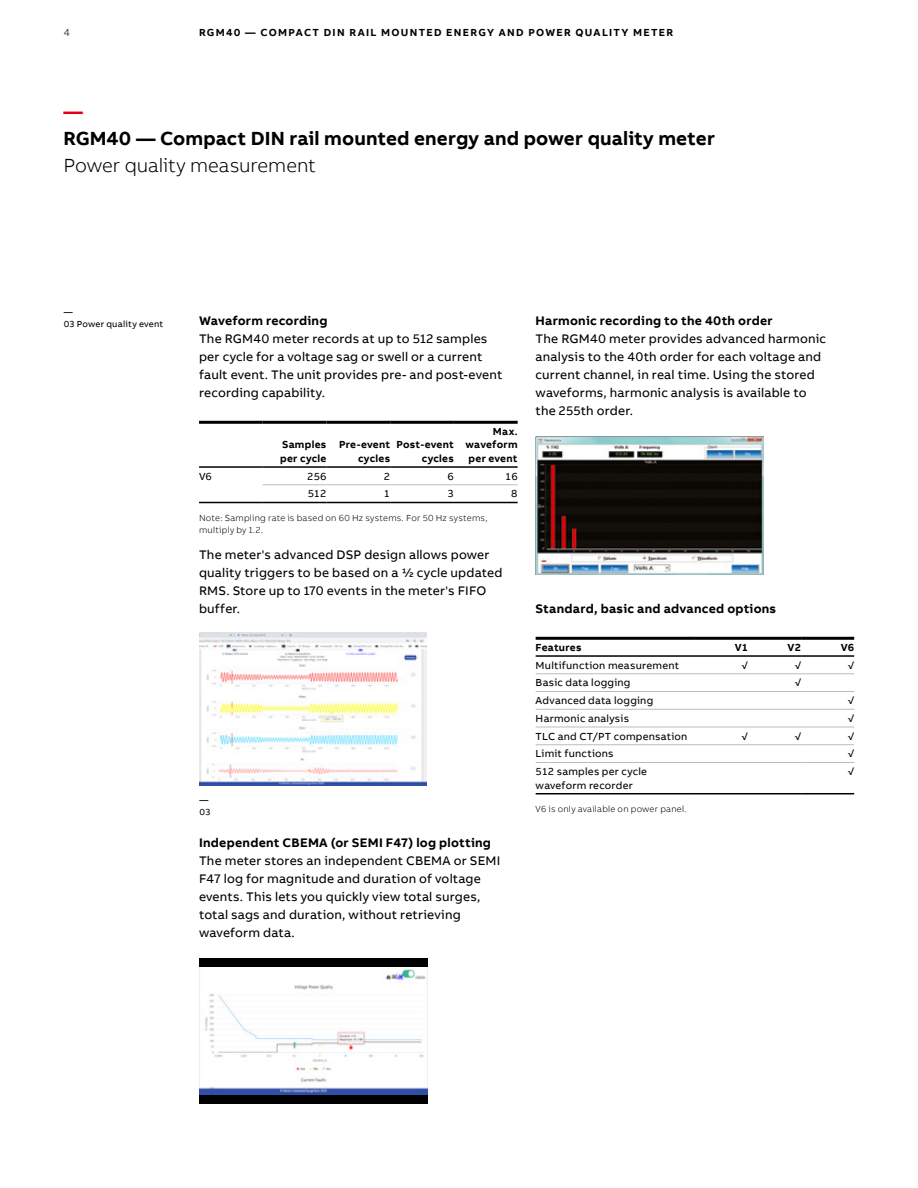
<style>
.page{position:relative;width:918px;height:1188px;background:#fff}
.page>*{position:absolute;margin:0;border:0;box-sizing:border-box;transform-origin:0 0}
.t1{font:700 19.5px "AB Bvoice";letter-spacing:.005em;color:#000}
.t2{font:300 19.5px "AB Bvoice";letter-spacing:-.005em;color:#000}
.t3{font:700 19.5px "AB Bvoice";color:#e30015}
.t4{font:12.75px/18px "AB Bvoice";letter-spacing:.015em;color:#000}
.t5{font:700 12.75px "AB Bvoice";letter-spacing:.02em;color:#000}
.t6{font:10.5px/13.5px "AB Bvoice";letter-spacing:.02em;color:#000}
.t7{font:700 10.5px/13.5px "AB Bvoice";letter-spacing:.03em;color:#000;text-align:right}
.t8{font:700 10.5px "AB Bvoice";letter-spacing:.125em;color:#000}
.t9{font:300 10.5px "AB Bvoice";color:#000}
.t10{font:300 9px/12px "AB Bvoice";letter-spacing:.025em;color:#000}
.t11{font:9px/12px "AB Bvoice";letter-spacing:.025em;color:#000}
</style>
<div class="page">
<hr style="left:199px;top:421px;width:64px;height:3px;background:#000">
<hr style="left:263px;top:421px;width:63px;height:3px;background:#000">
<hr style="left:326px;top:421px;width:64px;height:3px;background:#000">
<hr style="left:390px;top:421px;width:64px;height:3px;background:#000">
<hr style="left:454px;top:421px;width:64px;height:3px;background:#000">
<hr style="left:199px;top:466px;width:64px;height:2px;background:#000">
<hr style="left:263px;top:466px;width:63px;height:2px;background:#000">
<hr style="left:326px;top:466px;width:64px;height:2px;background:#000">
<hr style="left:390px;top:466px;width:64px;height:2px;background:#000">
<hr style="left:454px;top:466px;width:64px;height:2px;background:#000">
<hr style="left:263px;top:502px;width:63px;height:1px;background:#000">
<hr style="left:326px;top:502px;width:64px;height:1px;background:#000">
<hr style="left:390px;top:502px;width:64px;height:1px;background:#000">
<hr style="left:454px;top:502px;width:64px;height:1px;background:#000">
<hr style="left:263px;top:484px;width:63px;height:1px;background:#bbbcbc">
<hr style="left:326px;top:484px;width:64px;height:1px;background:#bbbcbc">
<hr style="left:390px;top:484px;width:64px;height:1px;background:#bbbcbc">
<hr style="left:454px;top:484px;width:64px;height:1px;background:#bbbcbc">
<hr style="left:199px;top:502px;width:64px;height:1px;background:#000">
<img style="left:199px;top:633px;width:228px;height:153px">
<div style="left:199px;top:958px;width:229px;height:146px;background:#000"></div>
<img style="left:199px;top:967px;width:229px;height:128px">
<img style="left:536px;top:436px;width:227px;height:139px">
<hr style="left:536px;top:637px;width:159px;height:3px;background:#000">
<hr style="left:695px;top:637px;width:53px;height:3px;background:#000">
<hr style="left:748px;top:637px;width:53px;height:3px;background:#000">
<hr style="left:801px;top:637px;width:53px;height:3px;background:#000">
<hr style="left:536px;top:655px;width:159px;height:2px;background:#000">
<hr style="left:695px;top:655px;width:53px;height:2px;background:#000">
<hr style="left:748px;top:655px;width:53px;height:2px;background:#000">
<hr style="left:801px;top:655px;width:53px;height:2px;background:#000">
<hr style="left:536px;top:793px;width:159px;height:1px;background:#000">
<hr style="left:695px;top:793px;width:53px;height:1px;background:#000">
<hr style="left:748px;top:793px;width:53px;height:1px;background:#000">
<hr style="left:801px;top:793px;width:53px;height:1px;background:#000">
<hr style="left:536px;top:673px;width:159px;height:1px;background:#bbbcbc">
<hr style="left:695px;top:673px;width:53px;height:1px;background:#bbbcbc">
<hr style="left:748px;top:673px;width:53px;height:1px;background:#bbbcbc">
<hr style="left:801px;top:673px;width:53px;height:1px;background:#bbbcbc">
<hr style="left:536px;top:691px;width:159px;height:1px;background:#bbbcbc">
<hr style="left:695px;top:691px;width:53px;height:1px;background:#bbbcbc">
<hr style="left:748px;top:691px;width:53px;height:1px;background:#bbbcbc">
<hr style="left:801px;top:691px;width:53px;height:1px;background:#bbbcbc">
<hr style="left:536px;top:709px;width:159px;height:1px;background:#bbbcbc">
<hr style="left:695px;top:709px;width:53px;height:1px;background:#bbbcbc">
<hr style="left:748px;top:709px;width:53px;height:1px;background:#bbbcbc">
<hr style="left:801px;top:709px;width:53px;height:1px;background:#bbbcbc">
<hr style="left:536px;top:727px;width:159px;height:1px;background:#bbbcbc">
<hr style="left:695px;top:727px;width:53px;height:1px;background:#bbbcbc">
<hr style="left:748px;top:727px;width:53px;height:1px;background:#bbbcbc">
<hr style="left:801px;top:727px;width:53px;height:1px;background:#bbbcbc">
<hr style="left:536px;top:744px;width:159px;height:1px;background:#bbbcbc">
<hr style="left:695px;top:744px;width:53px;height:1px;background:#bbbcbc">
<hr style="left:748px;top:744px;width:53px;height:1px;background:#bbbcbc">
<hr style="left:801px;top:744px;width:53px;height:1px;background:#bbbcbc">
<hr style="left:536px;top:762px;width:159px;height:1px;background:#bbbcbc">
<hr style="left:695px;top:762px;width:53px;height:1px;background:#bbbcbc">
<hr style="left:748px;top:762px;width:53px;height:1px;background:#bbbcbc">
<hr style="left:801px;top:762px;width:53px;height:1px;background:#bbbcbc">
<p class="t9" style="left:64px;top:26px;width:8px">4</p>
<p class="t8" style="left:199px;top:25px;width:476px">RGM40 — COMPACT DIN RAIL MOUNTED ENERGY AND POWER QUALITY METER</p>
<h1 class="t3" style="left:64px;top:99px;width:21px">—</h1>
<h1 class="t1" style="left:64px;top:126px;width:653px">RGM40 — Compact DIN rail mounted energy and power quality meter</h1>
<h1 class="t2" style="left:64px;top:154px;width:254px">Power quality measurement</h1>
<p class="t11" style="left:64px;top:306px;width:101px">—<br>03 Power quality event</p>
<p class="t5" style="left:199px;top:312px;width:130px">Waveform recording</p>
<p class="t4" style="left:199px;top:330px;width:305px">The RGM40 meter records at up to 512 samples per cycle for a voltage sag or swell or a current fault event. The unit provides pre- and post-event recording capability.</p>
<p class="t7" style="left:280px;top:438px;width:48px;text-align:left">Samples per cycle</p>
<p class="t7" style="left:339px;top:438px;width:53px">Pre-event cycles</p>
<p class="t7" style="left:397px;top:438px;width:59px">Post-event cycles</p>
<p class="t7" style="left:466px;top:425px;width:54px;text-align:justify;text-indent:27px">Max. waveform per event</p>
<p class="t6" style="left:199px;top:469px;width:14px">V6</p>
<p class="t6" style="left:307px;top:469px;width:21px">256</p>
<p class="t6" style="left:384px;top:469px;width:8px">2</p>
<p class="t6" style="left:448px;top:469px;width:8px">6</p>
<p class="t6" style="left:505px;top:469px;width:14px">16</p>
<p class="t6" style="left:308px;top:487px;width:20px">512</p>
<p class="t6" style="left:384px;top:487px;width:8px">1</p>
<p class="t6" style="left:448px;top:487px;width:8px">3</p>
<p class="t6" style="left:511px;top:487px;width:8px">8</p>
<p class="t10" style="left:199px;top:512px;width:290px">Note: Sampling rate is based on 60 Hz systems. For 50 Hz systems, multiply by 1.2.</p>
<p class="t4" style="left:199px;top:546px;width:305px">The meter's advanced DSP design allows power quality triggers to be based on a 1/2 cycle updated RMS. Store up to 170 events in the meter's FIFO buffer.</p>
<p class="t11" style="left:200px;top:794px;width:12px">—<br>03</p>
<p class="t5" style="left:199px;top:834px;width:293px">Independent CBEMA (or SEMI F47) log plotting</p>
<p class="t4" style="left:199px;top:852px;width:303px">The meter stores an independent CBEMA or SEMI F47 log for magnitude and duration of voltage events. This lets you quickly view total surges, total sags and duration, without retrieving waveform data.</p>
<p class="t5" style="left:536px;top:312px;width:239px">Harmonic recording to the 40th order</p>
<p class="t4" style="left:536px;top:330px;width:292px">The RGM40 meter provides advanced harmonic analysis to the 40th order for each voltage and current channel, in real time. Using the stored waveforms, harmonic analysis is available to the 255th order.</p>
<p class="t5" style="left:536px;top:600px;width:242px">Standard, basic and advanced options</p>
<p class="t7" style="left:536px;top:641px;width:48px">Features</p>
<p class="t7" style="left:735px;top:641px;width:15px">V1</p>
<p class="t7" style="left:788px;top:641px;width:15px">V2</p>
<p class="t7" style="left:841px;top:641px;width:15px">V6</p>
<p class="t6" style="left:536px;top:658px;width:145px">Multifunction measurement</p>
<p class="t6" style="left:742px;top:658px;width:8px">√</p>
<p class="t6" style="left:795px;top:658px;width:8px">√</p>
<p class="t6" style="left:848px;top:658px;width:8px">√</p>
<p class="t6" style="left:536px;top:676px;width:96px">Basic data logging</p>
<p class="t6" style="left:795px;top:676px;width:8px">√</p>
<p class="t6" style="left:536px;top:694px;width:119px">Advanced data logging</p>
<p class="t6" style="left:848px;top:694px;width:8px">√</p>
<p class="t6" style="left:536px;top:712px;width:95px">Harmonic analysis</p>
<p class="t6" style="left:848px;top:712px;width:8px">√</p>
<p class="t6" style="left:536px;top:729px;width:153px">TLC and CT/PT compensation</p>
<p class="t6" style="left:742px;top:729px;width:8px">√</p>
<p class="t6" style="left:795px;top:729px;width:8px">√</p>
<p class="t6" style="left:848px;top:729px;width:8px">√</p>
<p class="t6" style="left:536px;top:747px;width:80px">Limit functions</p>
<p class="t6" style="left:848px;top:747px;width:8px">√</p>
<p class="t6" style="left:536px;top:765px;width:113px">512 samples per cycle waveform recorder</p>
<p class="t6" style="left:848px;top:765px;width:8px">√</p>
<p class="t10" style="left:536px;top:803px;width:153px">V6 is only available on power panel.</p>
</div>
